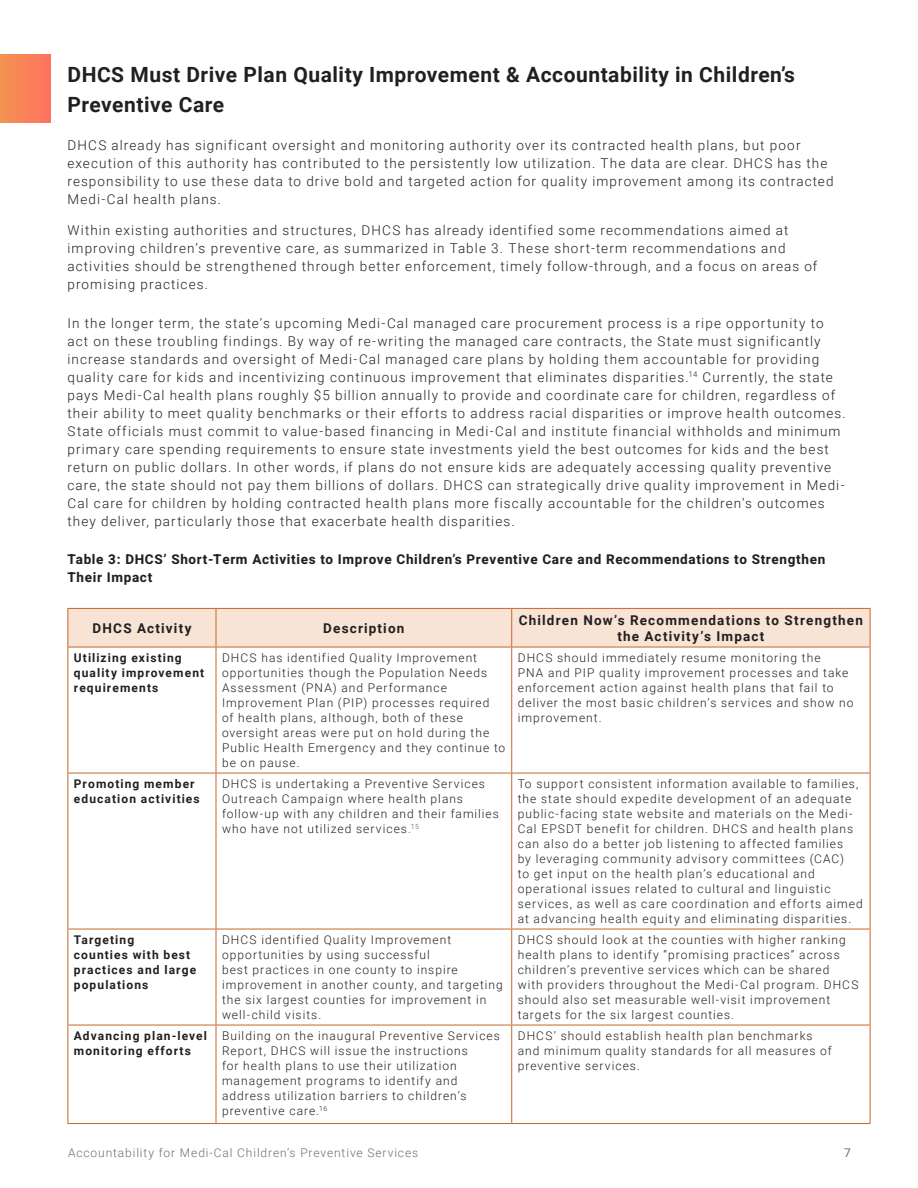
<style>
.page{position:relative;width:918px;height:1188px;background:#fff}
.page>*{position:absolute;margin:0;border:0;box-sizing:border-box;transform-origin:0 0}
.Copy{font:700 21px/30px "Roboto";letter-spacing:.025em;color:#231f20}
.Copy-2{font:300 13.5px/18px "Roboto";letter-spacing:.08em;color:#231f20}
.Copy-3{font:700 13.5px/18px "Heebo";letter-spacing:.05em;color:#231f20}
.Copy-4{font:700 13.5px/16.5px "Roboto";letter-spacing:.09em;color:#231f20;text-align:center}
.Copy-5{font:300 12px/15px "Roboto";letter-spacing:.085em;color:#231f20}
.Copy-6{font:700 12px/15px "Roboto";letter-spacing:.09em;color:#231f20}
.t1{font:300 12px "Roboto";letter-spacing:.075em;color:#6c6d70}
.t2{font:12px "Roboto";color:#6c6d70}
.s1{color:#555}
</style>
<div class="page">
<div style="left:69px;top:609px;width:801px;height:38px;background:#f7e4d4"></div>
<hr style="left:68px;top:608px;width:148px;height:1px;background:#c96629">
<hr style="left:68px;top:609px;width:1px;height:38px;background:#c96629">
<hr style="left:216px;top:608px;width:296px;height:1px;background:#c96629">
<hr style="left:216px;top:609px;width:1px;height:38px;background:#c96629">
<hr style="left:512px;top:608px;width:358px;height:1px;background:#c96629">
<hr style="left:511px;top:609px;width:1px;height:38px;background:#c96629">
<hr style="left:870px;top:609px;width:1px;height:38px;background:#c96629">
<hr style="left:68px;top:647px;width:148px;height:1px;background:#c96629">
<hr style="left:68px;top:647px;width:1px;height:126px;background:#c96629">
<hr style="left:216px;top:647px;width:296px;height:1px;background:#c96629">
<hr style="left:216px;top:647px;width:1px;height:126px;background:#c96629">
<hr style="left:512px;top:647px;width:358px;height:1px;background:#c96629">
<hr style="left:511px;top:647px;width:1px;height:126px;background:#c96629">
<hr style="left:870px;top:647px;width:1px;height:126px;background:#c96629">
<hr style="left:68px;top:773px;width:148px;height:1px;background:#c96629">
<hr style="left:68px;top:773px;width:1px;height:156px;background:#c96629">
<hr style="left:216px;top:773px;width:296px;height:1px;background:#c96629">
<hr style="left:216px;top:773px;width:1px;height:156px;background:#c96629">
<hr style="left:512px;top:773px;width:358px;height:1px;background:#c96629">
<hr style="left:511px;top:773px;width:1px;height:156px;background:#c96629">
<hr style="left:870px;top:773px;width:1px;height:156px;background:#c96629">
<hr style="left:68px;top:929px;width:148px;height:1px;background:#c96629">
<hr style="left:68px;top:929px;width:1px;height:96px;background:#c96629">
<hr style="left:216px;top:929px;width:296px;height:1px;background:#c96629">
<hr style="left:216px;top:929px;width:1px;height:96px;background:#c96629">
<hr style="left:512px;top:929px;width:358px;height:1px;background:#c96629">
<hr style="left:511px;top:929px;width:1px;height:96px;background:#c96629">
<hr style="left:870px;top:929px;width:1px;height:96px;background:#c96629">
<hr style="left:68px;top:1025px;width:148px;height:1px;background:#c96629">
<hr style="left:68px;top:1025px;width:1px;height:98px;background:#c96629">
<hr style="left:216px;top:1025px;width:296px;height:1px;background:#c96629">
<hr style="left:216px;top:1025px;width:1px;height:98px;background:#c96629">
<hr style="left:512px;top:1025px;width:358px;height:1px;background:#c96629">
<hr style="left:511px;top:1025px;width:1px;height:98px;background:#c96629">
<hr style="left:870px;top:1025px;width:1px;height:98px;background:#c96629">
<hr style="left:68px;top:1123px;width:148px;height:1px;background:#c96629">
<hr style="left:216px;top:1123px;width:296px;height:1px;background:#c96629">
<hr style="left:512px;top:1123px;width:358px;height:1px;background:#c96629">
<div style="left:0;top:54px;width:51px;height:68px;background:linear-gradient(to right,#f49351,#ff7261)"></div>
<p class="Copy" style="left:68px;top:58px;width:729px">DHCS Must Drive Plan Quality Improvement &amp; Accountability in Children’s<br>Preventive Care</p>
<p class="Copy-2" style="left:68px;top:135px;width:768px">DHCS already has significant oversight and monitoring authority over its contracted health plans, but poor execution of this authority has contributed to the persistently low utilization. The data are clear. DHCS has the responsibility to use these data to drive bold and targeted action for quality improvement among its contracted Medi-Cal health plans.</p>
<p class="Copy-2" style="left:68px;top:221px;width:751px">Within existing authorities and structures, DHCS has already identified some recommendations aimed at improving children’s preventive care, as summarized in Table 3. These short-term recommendations and activities should be strengthened through better enforcement, timely follow-through, and a focus on areas of promising practices.</p>
<p class="Copy-2" style="left:68px;top:313px;width:780px">In the longer term, the state’s upcoming Medi-Cal managed care procurement process is a ripe opportunity to act on these troubling findings. By way of re-writing the managed care contracts, the State must significantly increase standards and oversight of Medi-Cal managed care plans by holding them accountable for providing quality care for kids and incentivizing continuous improvement that eliminates disparities.<sup>14</sup> Currently, the state pays Medi-Cal health plans roughly $5 billion annually to provide and coordinate care for children, regardless of their ability to meet quality benchmarks or their efforts to address racial disparities or improve health outcomes.<br>State officials must commit to value-based financing in Medi-Cal and institute financial withholds and minimum primary care spending requirements to ensure state investments yield the best outcomes for kids and the best return on public dollars. In other words, if plans do not ensure kids are adequately accessing quality preventive care, the state should not pay them billions of dollars. DHCS can strategically drive quality improvement in Medi-Cal care for children by holding contracted health plans more fiscally accountable for the children’s outcomes they deliver, particularly those that exacerbate health disparities.</p>
<p class="Copy-3" style="left:68px;top:550px;width:759px">Table 3: DHCS’ Short-Term Activities to Improve Children’s Preventive Care and Recommendations to Strengthen<br>Their Impact</p>
<p class="Copy-4" style="left:92px;top:619px;width:101px">DHCS Activity</p>
<p class="Copy-4" style="left:323px;top:619px;width:83px">Description</p>
<p class="Copy-4" style="left:519px;top:611px;width:346px">Children Now’s Recommendations to Strengthen the Activity’s Impact</p>
<p class="Copy-6" style="left:74px;top:650px;width:132px">Utilizing existing quality improvement requirements</p>
<p class="Copy-5" style="left:222px;top:650px;width:285px">DHCS has identified Quality Improvement opportunities though the Population Needs Assessment (PNA) and Performance Improvement Plan (PIP) processes required<br>of health plans, although, both of these oversight areas were put on hold during the Public Health Emergency and they continue to be on pause.</p>
<p class="Copy-5" style="left:518px;top:650px;width:337px">DHCS should immediately resume monitoring the<br>PNA and PIP quality improvement processes and take enforcement action against health plans that fail to deliver the most basic children’s services and show no improvement.</p>
<p class="Copy-6" style="left:74px;top:776px;width:127px">Promoting member education activities</p>
<p class="Copy-5" style="left:222px;top:776px;width:278px">DHCS is undertaking a Preventive Services Outreach Campaign where health plans follow-up with any children and their families who have not utilized services<span class="s1">.</span><sup>15</sup></p>
<p class="Copy-5" style="left:518px;top:776px;width:347px">To support consistent information available to families, the state should expedite development of an adequate public-facing state website and materials on the Medi-Cal EPSDT benefit for children. DHCS and health plans can also do a better job listening to affected families<br>by leveraging community advisory committees (CAC)<br>to get input on the health plan’s educational and operational issues related to cultural and linguistic services, as well as care coordination and efforts aimed at advancing health equity and eliminating disparities.</p>
<p class="Copy-6" style="left:74px;top:932px;width:124px">Targeting<br>counties with best practices and large populations</p>
<p class="Copy-5" style="left:222px;top:932px;width:282px">DHCS identified Quality Improvement opportunities by using successful<br>best practices in one county to inspire improvement in another county, and targeting the six largest counties for improvement in well-child visits.</p>
<p class="Copy-5" style="left:518px;top:932px;width:342px">DHCS should look at the counties with higher ranking health plans to identify “promising practices” across children’s preventive services which can be shared<br>with providers throughout the Medi-Cal program. DHCS should also set measurable well-visit improvement targets for the six largest counties.</p>
<p class="Copy-6" style="left:74px;top:1028px;width:135px">Advancing plan-level monitoring efforts</p>
<p class="Copy-5" style="left:222px;top:1028px;width:279px">Building on the inaugural Preventive Services Report, DHCS will issue the instructions<br>for health plans to use their utilization management programs to identify and address utilization barriers to children’s preventive care.<sup>16</sup></p>
<p class="Copy-5" style="left:518px;top:1028px;width:316px">DHCS’ should establish health plan benchmarks and minimum quality standards for all measures of preventive services.</p>
<p class="t1" style="left:68px;top:1144px;width:352px">Accountability for Medi-Cal Children’s Preventive Services</p>
<p class="t2" style="left:844px;top:1144px;width:8px">7</p>
</div>
